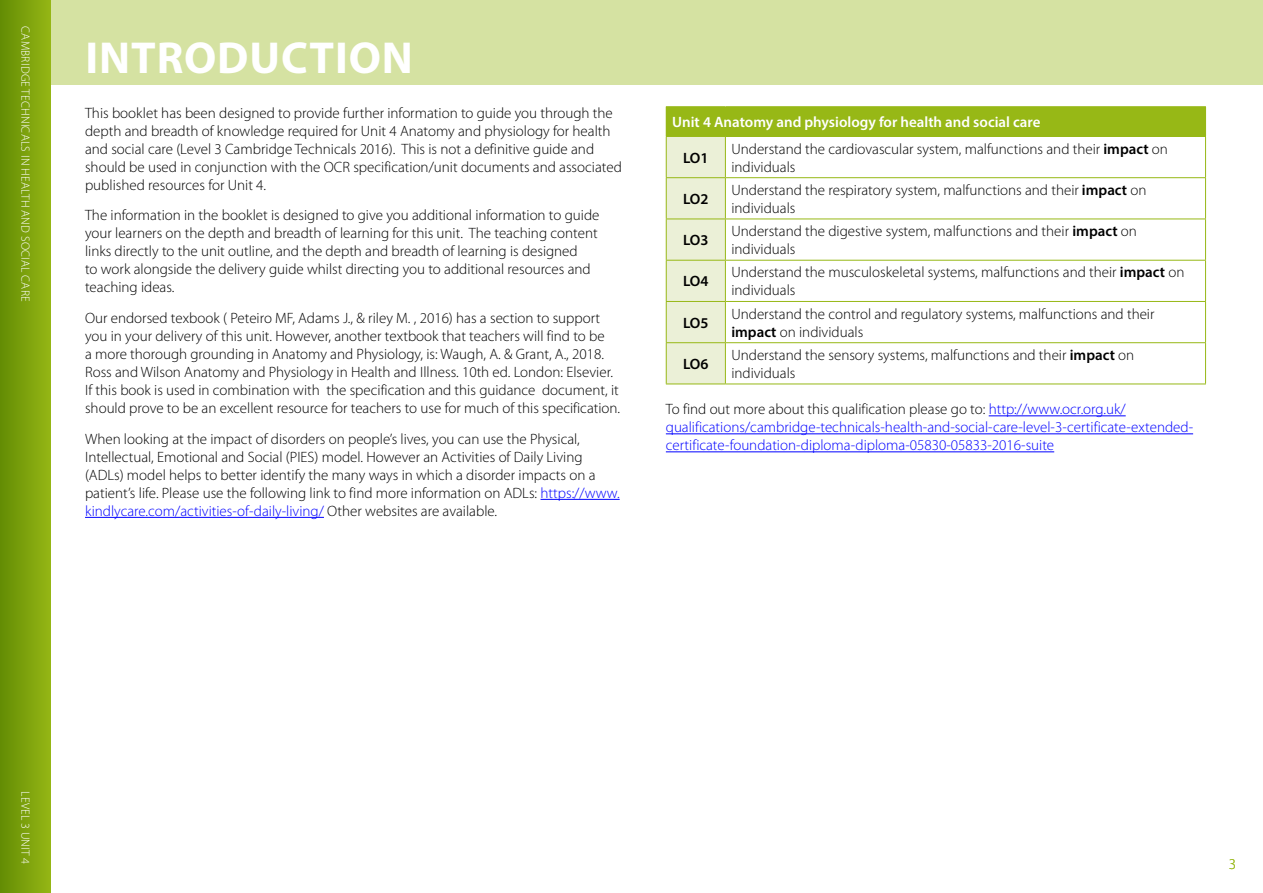
<style>
.page{position:relative;width:1263px;height:893px;background:#fff}
.page>*{position:absolute;margin:0;border:0;box-sizing:border-box;transform-origin:0 0}
.t1{font:700 45px "Myriad Pro";letter-spacing:.02em;color:#fff}
.Body_10pt{font:300 15px/18px "Myriad Pro";color:#000}
.Body_10pt-2{font:300 15px/18px "Myriad Pro";color:#00f}
.Body_10pt-3{font:600 15px "Myriad Pro";color:#fff}
.Body_10pt-4{font:600 15px "Myriad Pro";letter-spacing:-.02em;color:#000}
.t2{font:300 15px "Myriad Pro";color:#97b816}
.t3{font:300 12px "Myriad Pro";letter-spacing:.02em;color:#fff}
.s1{color:#00f}
.s2{font-weight:600}
.s3{color:#000}
</style>
<div class="page">
<div style="left:0;top:0;width:51px;height:893px;background:linear-gradient(to right,#638c04,#95b615)"></div>
<div style="left:51px;top:0;width:1212px;height:85px;background:#d5e2a2"></div>
<hr style="left:540px;top:499px;width:80px;height:1px;background:#00f">
<hr style="left:85px;top:517px;width:239px;height:1px;background:#00f">
<hr style="left:989px;top:415px;width:137px;height:1px;background:#00f">
<hr style="left:666px;top:433px;width:527px;height:1px;background:#00f">
<hr style="left:666px;top:451px;width:388px;height:1px;background:#00f">
<div style="left:666px;top:107px;width:539px;height:29px;background:#97b816"></div>
<div style="left:667px;top:137px;width:58px;height:247px;background:#ebf0d7"></div>
<hr style="left:666px;top:106px;width:59px;height:1px;background:#97b816">
<hr style="left:725px;top:106px;width:481px;height:1px;background:#97b816">
<svg style="left:1205px;top:107px;width:1px;height:29px"></svg>
<hr style="left:666px;top:137px;width:1px;height:40px;background:#97b816">
<hr style="left:666px;top:136px;width:59px;height:1px;background:#97b816">
<hr style="left:725px;top:137px;width:1px;height:40px;background:#97b816">
<hr style="left:725px;top:136px;width:481px;height:1px;background:#97b816">
<hr style="left:1205px;top:137px;width:1px;height:40px;background:#97b816">
<hr style="left:666px;top:178px;width:1px;height:41px;background:#97b816">
<hr style="left:666px;top:177px;width:59px;height:1px;background:#97b816">
<hr style="left:725px;top:178px;width:1px;height:41px;background:#97b816">
<hr style="left:725px;top:177px;width:481px;height:1px;background:#97b816">
<hr style="left:1205px;top:178px;width:1px;height:41px;background:#97b816">
<hr style="left:666px;top:219px;width:1px;height:41px;background:#97b816">
<hr style="left:666px;top:261px;width:1px;height:40px;background:#97b816">
<hr style="left:666px;top:302px;width:1px;height:40px;background:#97b816">
<hr style="left:666px;top:343px;width:1px;height:41px;background:#97b816">
<hr style="left:666px;top:219px;width:59px;height:1px;background:#97b816">
<hr style="left:666px;top:260px;width:59px;height:1px;background:#97b816">
<hr style="left:666px;top:301px;width:59px;height:1px;background:#97b816">
<hr style="left:666px;top:342px;width:59px;height:1px;background:#97b816">
<hr style="left:666px;top:384px;width:59px;height:1px;background:#97b816">
<hr style="left:725px;top:219px;width:1px;height:41px;background:#97b816">
<hr style="left:725px;top:261px;width:1px;height:40px;background:#97b816">
<hr style="left:725px;top:302px;width:1px;height:40px;background:#97b816">
<hr style="left:725px;top:343px;width:1px;height:41px;background:#97b816">
<hr style="left:725px;top:219px;width:481px;height:1px;background:#97b816">
<hr style="left:1205px;top:219px;width:1px;height:41px;background:#97b816">
<hr style="left:1205px;top:261px;width:1px;height:40px;background:#97b816">
<hr style="left:1205px;top:302px;width:1px;height:40px;background:#97b816">
<hr style="left:1205px;top:343px;width:1px;height:41px;background:#97b816">
<hr style="left:725px;top:260px;width:481px;height:1px;background:#97b816">
<hr style="left:725px;top:301px;width:481px;height:1px;background:#97b816">
<hr style="left:725px;top:342px;width:481px;height:1px;background:#97b816">
<hr style="left:725px;top:384px;width:481px;height:1px;background:#97b816">
<p class="t3" style="left:32px;top:26px;width:277px;rotate:90deg">CAMBRIDGE TECHNICALS IN HEALTH AND SOCIAL CARE</p>
<p class="t1" style="left:85px;top:29px;width:329px">INTRODUCTION</p>
<p class="Body_10pt" style="left:85px;top:104px;width:538px">This booklet has been designed to provide further information to guide you through the depth and breadth of knowledge required for Unit 4 Anatomy and physiology for health and social care (Level 3 Cambridge Technicals 2016). This is not a definitive guide and should be used in conjunction with the OCR specification/unit documents and associated published resources for Unit 4.</p>
<p class="Body_10pt" style="left:85px;top:207px;width:516px">The information in the booklet is designed to give you additional information to guide your learners on the depth and breadth of learning for this unit. The teaching content links directly to the unit outline, and the depth and breadth of learning is designed<br>to work alongside the delivery guide whilst directing you to additional resources and teaching ideas.</p>
<p class="Body_10pt" style="left:85px;top:309px;width:537px">Our endorsed texbook ( Peteiro MF, Adams J., &amp; riley M. , 2016) has a section to support you in your delivery of this unit. However, another textbook that teachers will find to be<br>a more thorough grounding in Anatomy and Physiology, is: Waugh, A. &amp; Grant, A., 2018.<br>Ross and Wilson Anatomy and Physiology in Health and Illness. 10th ed. London: Elsevier.<br>If this book is used in combination with the specification and this guidance document, it should prove to be an excellent resource for teachers to use for much of this specification.</p>
<p class="Body_10pt" style="left:85px;top:430px;width:536px">When looking at the impact of disorders on people’s lives, you can use the Physical, Intellectual, Emotional and Social (PIES) model. However an Activities of Daily Living (ADLs) model helps to better identify the many ways in which a disorder impacts on a patient’s life. Please use the following link to find more information on ADLs: <span class="s1">https://www. kindlycare.com/activities-of-daily-living/</span> Other websites are available.</p>
<p class="Body_10pt-3" style="left:672px;top:113px;width:370px">Unit 4 Anatomy and physiology for health and social care</p>
<p class="Body_10pt-4" style="left:683px;top:148px;width:27px">LO1</p>
<p class="Body_10pt" style="left:731px;top:140px;width:438px">Understand the cardiovascular system, malfunctions and their <span class="s2">impact</span> on individuals</p>
<p class="Body_10pt-4" style="left:683px;top:189px;width:27px">LO2</p>
<p class="Body_10pt" style="left:731px;top:181px;width:417px">Understand the respiratory system, malfunctions and their <span class="s2">impact</span> on individuals</p>
<p class="Body_10pt-4" style="left:683px;top:231px;width:27px">LO3</p>
<p class="Body_10pt" style="left:731px;top:222px;width:407px">Understand the digestive system, malfunctions and their <span class="s2">impact</span> on individuals</p>
<p class="Body_10pt-4" style="left:683px;top:272px;width:27px">LO4</p>
<p class="Body_10pt" style="left:731px;top:264px;width:454px">Understand the musculoskeletal systems, malfunctions and their <span class="s2">impact</span> on individuals</p>
<p class="Body_10pt-4" style="left:683px;top:313px;width:27px">LO5</p>
<p class="Body_10pt" style="left:731px;top:305px;width:425px">Understand the control and regulatory systems, malfunctions and their <span class="s2">impact</span> on individuals</p>
<p class="Body_10pt-4" style="left:683px;top:354px;width:27px">LO6</p>
<p class="Body_10pt" style="left:731px;top:346px;width:404px">Understand the sensory systems, malfunctions and their <span class="s2">impact</span> on individuals</p>
<p class="Body_10pt-2" style="left:666px;top:401px;width:529px"><span class="s3">To find out more about this qualification please go to:</span> http://www.ocr.org.uk/ qualifications/cambridge-technicals-health-and-social-care-level-3-certificate-extended&shy;certificate-foundation-diploma-diploma-05830-05833-2016-suite</p>
<p class="t3" style="left:32px;top:791px;width:75px;rotate:90deg">LEVEL 3 UNIT 4</p>
<p class="t2" style="left:1229px;top:855px;width:9px">3</p>
</div>
